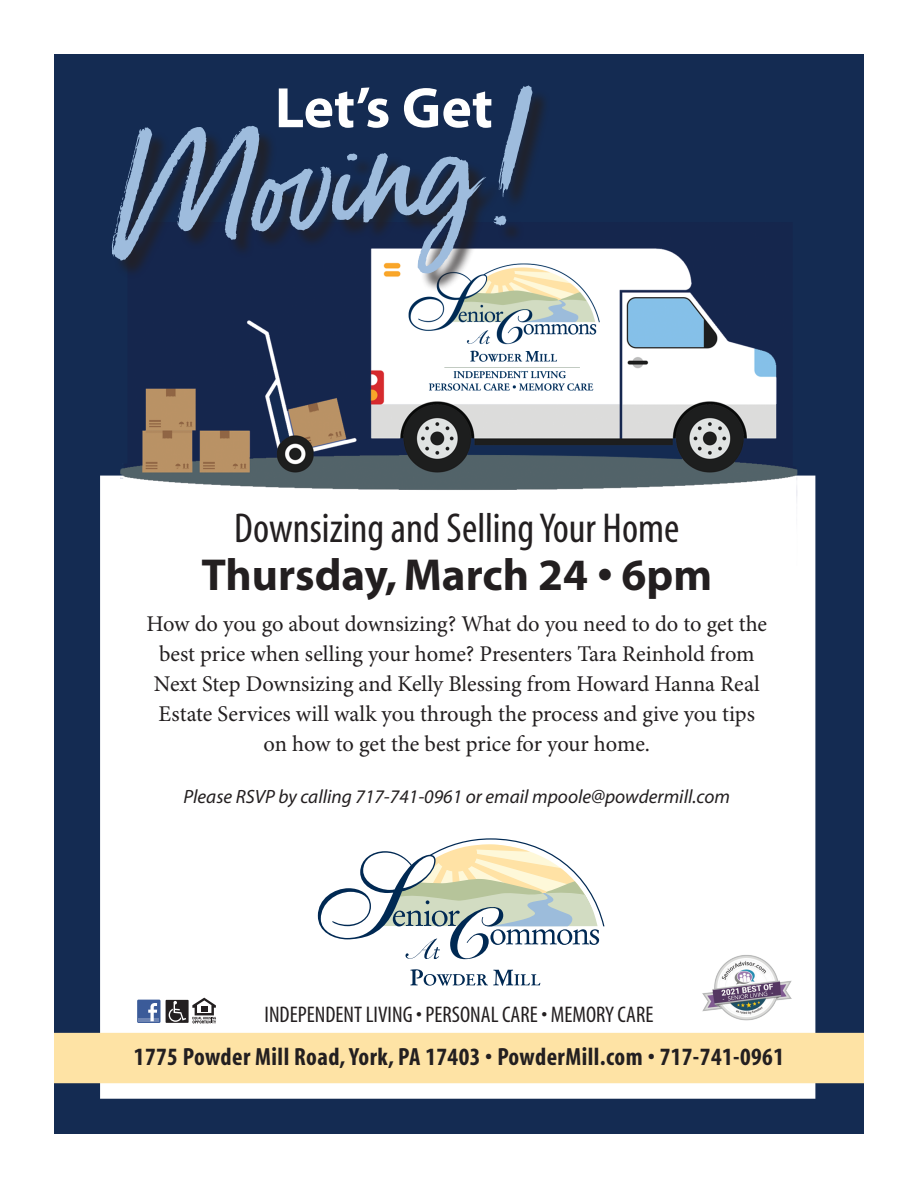
<style>
.page{position:relative;width:918px;height:1188px;background:#fff}
.page>*{position:absolute;margin:0;border:0;box-sizing:border-box;transform-origin:0 0}
.t1{font:150.75px "Gotcha";color:#9ebcdd}
.t2{font:700 57.45px "Myriad";color:#fff}
.t3{font:700 45px "Myriad";color:#231f20}
.t4{font:condensed 42px "Myriad";color:#231f20}
.t5{font:700 condensed 24.9px "Myriad";letter-spacing:.02em;color:#231f20}
.t6{font:condensed 22.65px "Myriad";color:#231f20}
.t7{font:22.5px/30px "Minion Pro";letter-spacing:-.005em;color:#231f20;text-align:center}
.t8{font:italic 19.35px "Myriad";color:#231f20}
</style>
<div class="page">
<img style="left:54px;top:54px;width:810px;height:1080px">
<div style="left:114px;top:89px;width:437px;height:203px;background:#231f20;opacity:.75"></div>
<svg style="left:318px;top:838px;width:286px;height:121px"></svg>
<svg style="left:410px;top:969px;width:130px;height:17px"></svg>
<svg style="left:192px;top:998px;width:24px;height:25px"></svg>
<div style="left:166px;top:1000px;width:23px;height:23px;background:#231f20"></div>
<svg style="left:169px;top:1001px;width:17px;height:21px"></svg>
<div style="left:137px;top:1000px;width:24px;height:23px;background:#3b5b99"></div>
<hr style="left:139px;top:1018px;width:20px;height:3px;background:#6d84b3">
<svg style="left:148px;top:1003px;width:9px;height:18px"></svg>
<img style="left:699px;top:951px;width:95px;height:72px">
<h1 class="t1" style="left:105px;top:99px;width:420px;rotate:-6deg">Moving!</h1>
<h2 class="t2" style="left:275px;top:78px;width:219px">Let’s Get</h2>
<h3 class="t4" style="left:234px;top:507px;width:447px">Downsizing and Selling Your Home</h3>
<h3 class="t3" style="left:201px;top:551px;width:512px">Thursday, March 24 • 6pm</h3>
<p class="t7" style="left:146px;top:610px;width:622px">How do you go about downsizing? What do you need to do to get the best price when selling your home? Presenters Tara Reinhold from Next Step Downsizing and Kelly Blessing from Howard Hanna Real Estate Services will walk you through the process and give you tips on how to get the best price for your home.</p>
<p class="t8" style="left:183px;top:787px;width:548px">Please RSVP by calling 717-741-0961 or email mpoole@powdermill.com</p>
<p class="t6" style="left:265px;top:1004px;width:390px">INDEPENDENT LIVING • PERSONAL CARE • MEMORY CARE</p>
<p class="t5" style="left:134px;top:1045px;width:652px">1775 Powder Mill Road, York, PA 17403 • PowderMill.com • 717-741-0961</p>
</div>
